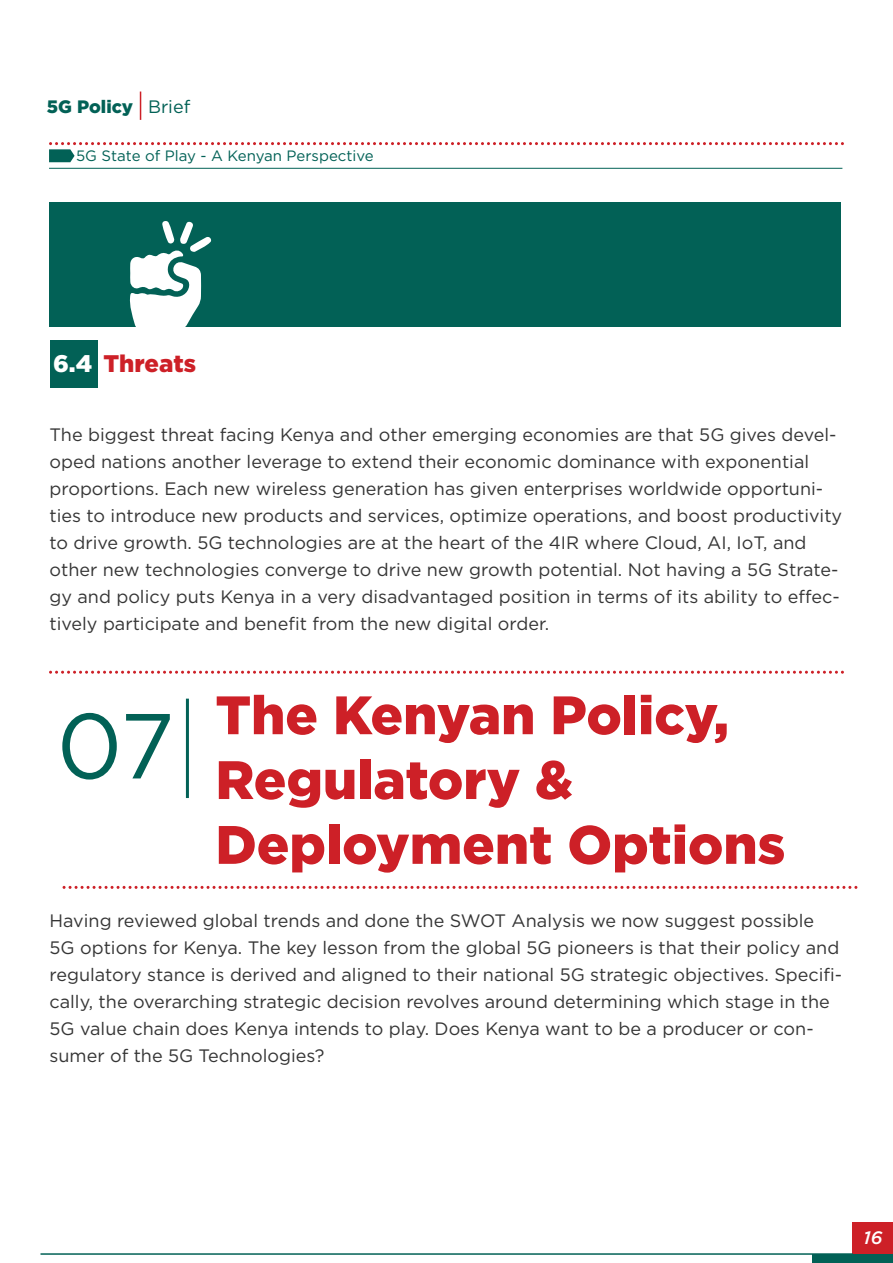
<style>
.page{position:relative;width:893px;height:1263px;background:#fff}
.page>*{position:absolute;margin:0;border:0;box-sizing:border-box;transform-origin:0 0}
.t1{font:92.1px "Gotham Pro";color:#026156}
.t2{font:900 54px/64.8px "Gotham";color:#cd2027}
.t3{font:900 24px "Gotham";color:#cd2027}
.t4{font:18px/27.2px "Gotham Pro";color:#353535}
.t5{font:900 18px "Gotham";color:#026156}
.t6{font:italic 500 18px "Gotham Pro";color:#fff}
.t7{font:15px "Gotham Pro";color:#026156}
.s1{font-family:"Gotham Pro";font-weight:400}
.s2{color:#fff}
</style>
<div class="page">
<hr style="left:186px;top:699px;width:3px;height:99px;background:#026156">
<svg style="left:63px;top:886px;width:794px;height:3px"></svg>
<svg style="left:49px;top:142px;width:795px;height:20px"></svg>
<hr style="left:49px;top:168px;width:793px;height:1px;background:#026156">
<svg style="left:49px;top:671px;width:795px;height:3px"></svg>
<div style="left:50px;top:340px;width:47px;height:48px;background:#026156"></div>
<div style="left:50px;top:203px;width:791px;height:124px;background:#026156"></div>
<svg style="left:129px;top:221px;width:82px;height:106px"></svg>
<svg style="left:140px;top:92px;width:1px;height:28px"></svg>
<div style="left:852px;top:1222px;width:41px;height:40px;background:#cd2027"></div>
<div style="left:813px;top:1254px;width:80px;height:9px;background:#026156"></div>
<hr style="left:40px;top:1253px;width:813px;height:2px;background:#026156">
<p class="t5" style="left:47px;top:96px;width:145px">5G Policy <span class="s1">Brief</span></p>
<p class="t7" style="left:76px;top:147px;width:299px">5G State of Play - A Kenyan Perspective</p>
<h3 class="t3" style="left:53px;top:350px;width:144px"><span class="s2">6.4</span> Threats</h3>
<p class="t4" style="left:50px;top:420px;width:794px">The biggest threat facing Kenya and other emerging economies are that 5G gives devel&shy;oped nations another leverage to extend their economic dominance with exponential proportions. Each new wireless generation has given enterprises worldwide opportuni&shy;ties to introduce new products and services, optimize operations, and boost productivity to drive growth. 5G technologies are at the heart of the 4IR where Cloud, AI, IoT, and other new technologies converge to drive new growth potential. Not having a 5G Strate&shy;gy and policy puts Kenya in a very disadvantaged position in terms of its ability to effec&shy;tively participate and benefit from the new digital order.</p>
<h1 class="t1" style="left:57px;top:695px;width:120px">07</h1>
<h2 class="t2" style="left:215px;top:681px;width:571px">The Kenyan Policy,<br>Regulatory &amp;<br>Deployment Options</h2>
<p class="t4" style="left:50px;top:907px;width:794px">Having reviewed global trends and done the SWOT Analysis we now suggest possible 5G options for Kenya. The key lesson from the global 5G pioneers is that their policy and regulatory stance is derived and aligned to their national 5G strategic objectives. Specifi&shy;cally, the overarching strategic decision revolves around determining which stage in the 5G value chain does Kenya intends to play. Does Kenya want to be a producer or con&shy;sumer of the 5G Technologies?</p>
<p class="t6" style="left:863px;top:1227px;width:20px">16</p>
</div>
